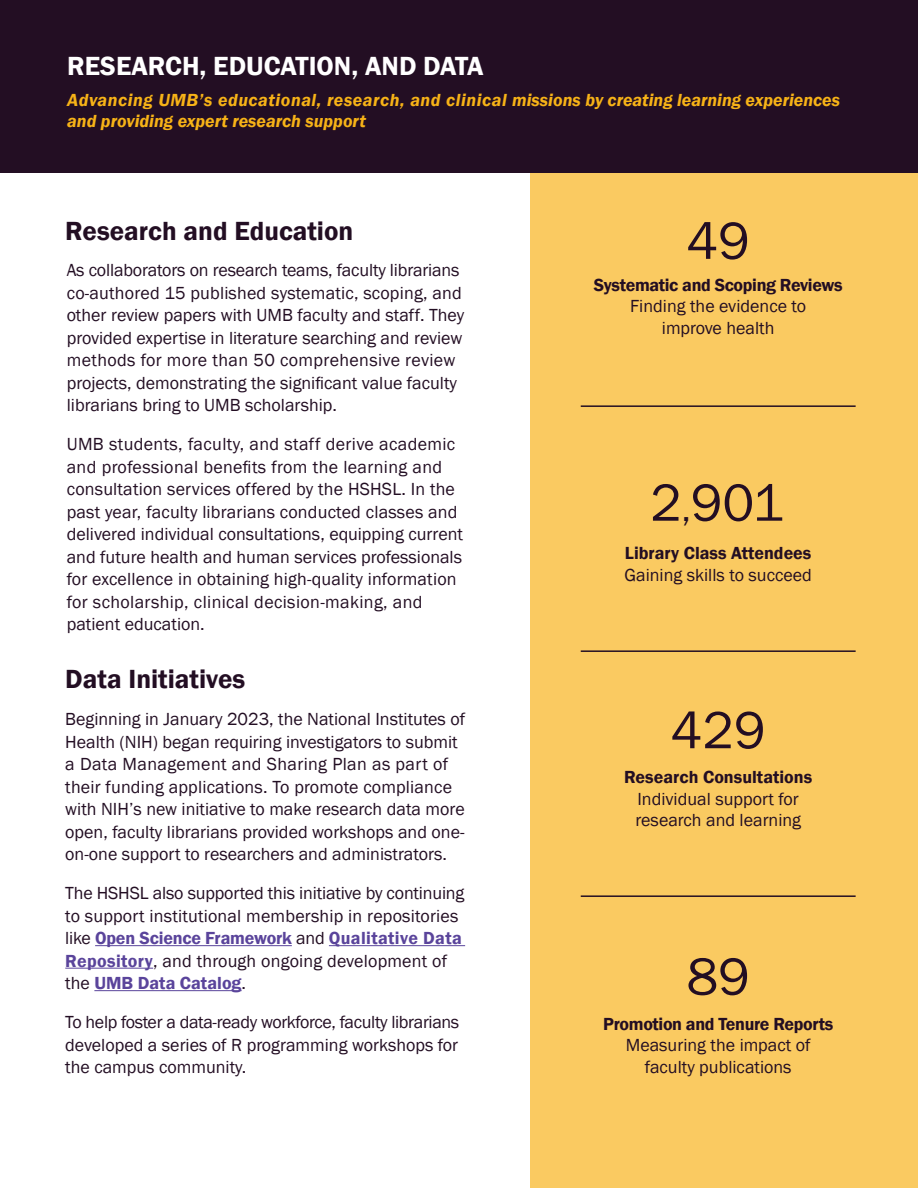
<style>
.page{position:relative;width:918px;height:1188px;background:#fff}
.page>*{position:absolute;margin:0;border:0;box-sizing:border-box;transform-origin:0 0}
.t1{font:54px "Franklin Gothic";color:#230e23}
.t2{font:600 27px "Franklin Gothic";color:#230e23}
.t3{font:600 27px "Franklin Gothic";color:#fff}
.t4{font:18px/22.5px "Franklin Gothic";color:#230e23}
.t5{font:italic 600 18px "Franklin Gothic";letter-spacing:.03em;color:#f7b317}
.t6{font:600 18px "Franklin Gothic";letter-spacing:-.02em;color:#230e23}
.t7{font:18px "Franklin Gothic";letter-spacing:.02em;color:#230e23}
.t8{font:600 18px "Franklin Gothic";color:#230e23}
.t9{font:italic 600 18px "Franklin Gothic";color:#f7b317}
.s1{font-weight:600;color:#5a449b}
.s2{font-size:36px}
</style>
<div class="page">
<div style="left:530px;top:173px;width:388px;height:1015px;background:#faca61"></div>
<hr style="left:581px;top:650px;width:275px;height:2px;background:#230e23">
<hr style="left:95px;top:945px;width:197px;height:1px;background:#5a449b">
<hr style="left:329px;top:945px;width:136px;height:1px;background:#5a449b">
<hr style="left:65px;top:968px;width:88px;height:1px;background:#5a449b">
<hr style="left:94px;top:990px;width:148px;height:1px;background:#5a449b">
<hr style="left:581px;top:895px;width:275px;height:2px;background:#230e23">
<hr style="left:581px;top:405px;width:275px;height:2px;background:#230e23">
<div style="left:0;top:0;width:918px;height:173px;background:#230e23"></div>
<p class="t3" style="left:67px;top:49px;width:418px">RESEARCH, EDUCATION, AND DATA</p>
<p class="t5" style="left:67px;top:88px;width:774px">Advancing UMB’s educational, research, and clinical missions by creating learning experiences</p>
<p class="t9" style="left:67px;top:110px;width:300px">and providing expert research support</p>
<p class="t2" style="left:65px;top:214px;width:290px">Research and Education</p>
<p class="t4" style="left:67px;top:260px;width:399px">As collaborators on research teams, faculty librarians co-authored 15 published systematic, scoping, and other review papers with UMB faculty and staff. They provided expertise in literature searching and review methods for more than 50 comprehensive review projects, demonstrating the significant value faculty librarians bring to UMB scholarship.</p>
<p class="t7" style="left:67px;top:433px;width:390px">UMB students, faculty, and staff derive academic</p>
<p class="t4" style="left:67px;top:456px;width:398px">and professional benefits from the learning and consultation services offered by the HSHSL. In the past year, faculty librarians conducted classes and delivered individual consultations, equipping current and future health and human services professionals for excellence in obtaining high-quality information for scholarship, clinical decision-making, and</p>
<p class="t4" style="left:67px;top:614px;width:140px">patient education.</p>
<p class="t2" style="left:65px;top:662px;width:182px">Data Initiatives</p>
<p class="t4" style="left:65px;top:708px;width:401px">Beginning in January 2023, the National Institutes of Health (NIH) began requiring investigators to submit a Data Management and Sharing Plan as part of their funding applications. To promote compliance with NIH’s new initiative to make research data more open, faculty librarians provided workshops and one&shy;on-one support to researchers and administrators.</p>
<p class="t4" style="left:65px;top:882px;width:401px">The HSHSL also supported this initiative by continuing to support institutional membership in repositories like <span class="s1">Open Science Framework</span> and <span class="s1">Qualitative Data Repository</span>, and through ongoing development of the <span class="s1">UMB Data Catalog</span>.</p>
<p class="t4" style="left:65px;top:1011px;width:396px;text-align:justify">To help foster a data-ready workforce, faculty librarians developed a series of R programming workshops for the campus community.</p>
<p class="t1" style="left:687px;top:207px;width:65px">49</p>
<p class="t6" style="left:594px;top:274px;width:250px">Systematic and Scoping Reviews</p>
<p class="t4" style="left:630px;top:295px;width:178px">Finding the evidence to</p>
<p class="t4" style="left:662px;top:317px;width:114px">improve health</p>
<p class="t1" style="left:650px;top:469px;width:135px">2<span class="s2">,</span>901</p>
<p class="t8" style="left:625px;top:542px;width:188px">Library Class Attendees</p>
<p class="t4" style="left:625px;top:564px;width:189px">Gaining skills to succeed</p>
<p class="t1" style="left:671px;top:697px;width:96px">429</p>
<p class="t8" style="left:624px;top:766px;width:190px">Research Consultations</p>
<p class="t4" style="left:637px;top:788px;width:163px">Individual support for</p>
<p class="t4" style="left:635px;top:809px;width:167px">research and learning</p>
<p class="t1" style="left:687px;top:943px;width:65px">89</p>
<p class="t6" style="left:603px;top:1012px;width:231px">Promotion and Tenure Reports</p>
<p class="t4" style="left:626px;top:1034px;width:186px">Measuring the impact of</p>
<p class="t4" style="left:645px;top:1056px;width:148px">faculty publications</p>
</div>
